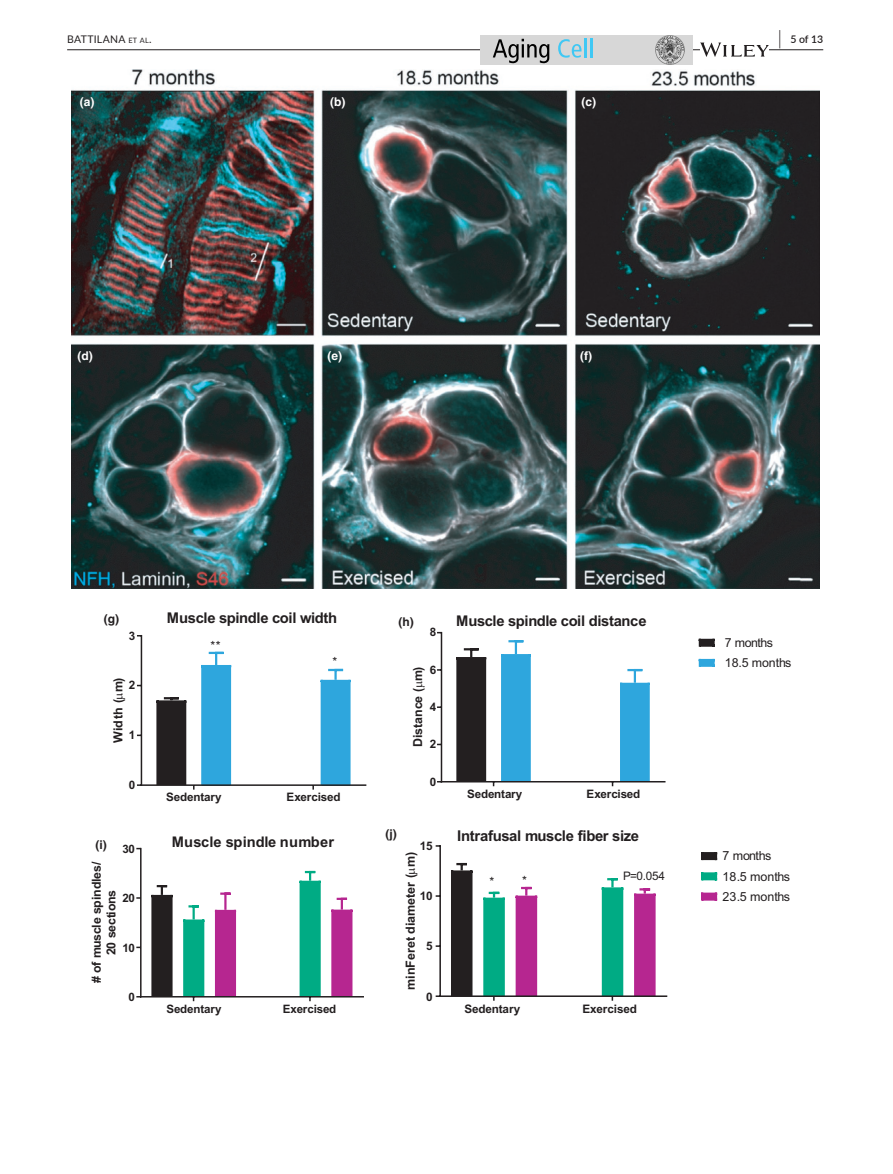
<style>
.page{position:relative;width:893px;height:1174px;background:#fff}
.page>*{position:absolute;margin:0;border:0;box-sizing:border-box;transform-origin:0 0}
.t1{font:700 14.85px "Arial";letter-spacing:-.025em;color:#231f20}
.t2{font:700 14.7px "Arial";letter-spacing:-.015em;color:#231f20}
.t3{font:700 14.7px "Arial";letter-spacing:.015em;color:#231f20}
.t4{font:700 12.6px "Arial";letter-spacing:.005em;color:#231f20}
.t5{font:12.45px/20.4px "Arial";letter-spacing:-.02em;color:#231f20}
.t6{font:700 12.45px "Arial";letter-spacing:.005em;color:#231f20}
.t7{font:700 12.3px/14.7px "Arial";letter-spacing:-.03em;color:#231f20;text-align:center}
.t8{font:700 12px "Helvetica";color:#fff}
.t9{font:700 12px "Helvetica";color:#231f20}
.t10{font:700 11.7px "Arial";letter-spacing:-.015em;color:#231f20}
.t11{font:11.7px "Arial";color:#231f20}
.t12{font:700 11.55px "Arial";letter-spacing:-.02em;color:#231f20}
.t13{font:10.5px "Lato";letter-spacing:.02em;color:#231f20}
.t14{font:600 10.5px "Lato";color:#231f20}
.s1{font-size:7.35px}
.s2{font-size:19.5px}
</style>
<div class="page">
<hr style="left:67px;top:49px;width:756px;height:1px;background:#231f20">
<div style="left:480px;top:35px;width:213px;height:29px;background:#d7d7d7"></div>
<svg style="left:493px;top:39px;width:56px;height:24px"></svg>
<svg style="left:558px;top:38px;width:34px;height:20px"></svg>
<img style="left:655px;top:35px;width:29px;height:29px">
<svg style="left:700px;top:43px;width:69px;height:14px"></svg>
<img style="left:71px;top:69px;width:748px;height:519px">
<hr style="left:441px;top:781px;width:224px;height:1px;background:#231f20">
<hr style="left:441px;top:632px;width:1px;height:150px;background:#231f20">
<svg style="left:454px;top:640px;width:198px;height:146px"></svg>
<svg style="left:698px;top:638px;width:17px;height:9px"></svg>
<svg style="left:698px;top:658px;width:17px;height:9px"></svg>
<hr style="left:141px;top:784px;width:225px;height:2px;background:#231f20">
<hr style="left:141px;top:635px;width:1px;height:151px;background:#231f20">
<svg style="left:154px;top:651px;width:199px;height:138px"></svg>
<hr style="left:140px;top:996px;width:224px;height:1px;background:#231f20">
<hr style="left:140px;top:848px;width:2px;height:149px;background:#231f20">
<svg style="left:181px;top:870px;width:174px;height:131px"></svg>
<svg style="left:151px;top:885px;width:22px;height:111px;background:#3a3637"></svg>
<hr style="left:439px;top:995px;width:228px;height:2px;background:#231f20">
<hr style="left:439px;top:845px;width:2px;height:152px;background:#231f20">
<svg style="left:481px;top:878px;width:177px;height:122px"></svg>
<svg style="left:449px;top:862px;width:26px;height:134px"></svg>
<svg style="left:701px;top:852px;width:17px;height:9px"></svg>
<svg style="left:701px;top:872px;width:17px;height:9px"></svg>
<svg style="left:701px;top:892px;width:17px;height:9px"></svg>
<p class="t13" style="left:67px;top:31px;width:86px">BATTILANA <span class="s1">et al</span>.</p>
<p class="t14" style="left:779px;top:31px;width:46px"><span class="s2">|</span> 5 of 13</p>
<p class="t8" style="left:80px;top:94px;width:16px">(a)</p>
<p class="t8" style="left:330px;top:94px;width:17px">(b)</p>
<p class="t8" style="left:581px;top:94px;width:16px">(c)</p>
<p class="t8" style="left:77px;top:349px;width:17px">(d)</p>
<p class="t8" style="left:328px;top:349px;width:16px">(e)</p>
<p class="t8" style="left:580px;top:349px;width:13px">(f)</p>
<p class="t9" style="left:104px;top:611px;width:17px">(g)</p>
<p class="t10" style="left:129px;top:627px;width:8px">3</p>
<p class="t6" style="left:110px;top:743px;width:67px;rotate:-90deg">Width ( m)</p>
<p class="t10" style="left:129px;top:677px;width:8px">2</p>
<p class="t10" style="left:129px;top:727px;width:8px">1</p>
<p class="t10" style="left:129px;top:777px;width:8px">0</p>
<p class="t1" style="left:167px;top:607px;width:172px">Muscle spindle coil width</p>
<p class="t5" style="left:210px;top:635px;width:12px">**</p>
<p class="t5" style="left:333px;top:651px;width:6px">*</p>
<p class="t10" style="left:166px;top:789px;width:57px">Sedentary</p>
<p class="t10" style="left:287px;top:789px;width:55px">Exercised</p>
<p class="t9" style="left:398px;top:614px;width:17px">(h)</p>
<p class="t10" style="left:430px;top:624px;width:8px">8</p>
<p class="t10" style="left:430px;top:662px;width:8px">6</p>
<p class="t6" style="left:410px;top:747px;width:82px;rotate:-90deg">Distance ( m)</p>
<p class="t10" style="left:430px;top:699px;width:8px">4</p>
<p class="t10" style="left:430px;top:736px;width:8px">2</p>
<p class="t10" style="left:430px;top:773px;width:8px">0</p>
<p class="t2" style="left:456px;top:611px;width:192px">Muscle spindle coil distance</p>
<p class="t10" style="left:467px;top:786px;width:57px">Sedentary</p>
<p class="t10" style="left:587px;top:786px;width:55px">Exercised</p>
<p class="t5" style="left:725px;top:632px;width:68px">7 months<br>18.5 months</p>
<p class="t9" style="left:95px;top:838px;width:13px">(i)</p>
<p class="t12" style="left:122px;top:841px;width:14px">30</p>
<p class="t3" style="left:172px;top:831px;width:164px">Muscle spindle number</p>
<p class="t7" style="left:90px;top:983px;width:123px;rotate:-90deg"># of muscle spindles/<br>20 sections</p>
<p class="t12" style="left:122px;top:890px;width:14px">20</p>
<p class="t12" style="left:122px;top:939px;width:14px">10</p>
<p class="t9" style="left:386px;top:826px;width:13px">(j)</p>
<p class="t1" style="left:457px;top:825px;width:183px">Intrafusal muscle fiber size</p>
<p class="t10" style="left:420px;top:838px;width:14px">15</p>
<p class="t4" style="left:402px;top:989px;width:139px;rotate:-90deg">minFeret diameter ( m)</p>
<p class="t5" style="left:722px;top:846px;width:69px">7 months<br>18.5 months<br>23.5 months</p>
<p class="t5" style="left:489px;top:871px;width:39px">* *</p>
<p class="t11" style="left:623px;top:868px;width:43px">P=0.054</p>
<p class="t10" style="left:420px;top:888px;width:14px">10</p>
<p class="t10" style="left:426px;top:938px;width:8px">5</p>
<p class="t12" style="left:129px;top:989px;width:8px">0</p>
<p class="t10" style="left:426px;top:988px;width:8px">0</p>
<p class="t12" style="left:166px;top:1001px;width:57px">Sedentary</p>
<p class="t12" style="left:283px;top:1001px;width:55px">Exercised</p>
<p class="t10" style="left:464px;top:1001px;width:58px">Sedentary</p>
<p class="t10" style="left:582px;top:1001px;width:56px">Exercised</p>
</div>
